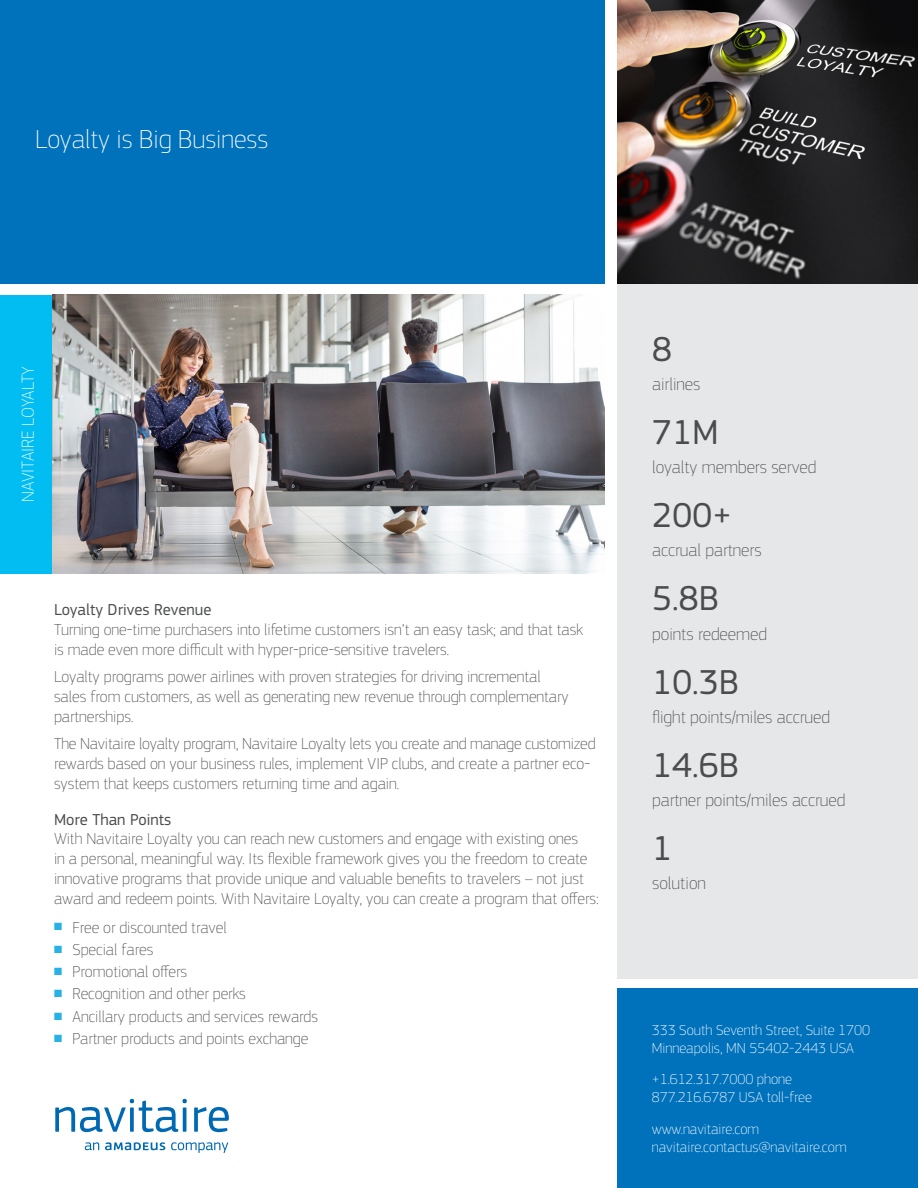
<style>
.page{position:relative;width:918px;height:1188px;background:#fff}
.page>*{position:absolute;margin:0;border:0;box-sizing:border-box;transform-origin:0 0}
.BodyCopy2{font:36px "Amadeus";color:#4b4c4d}
.t1{font:100 27px "Amadeus";color:#fff}
.BodyCopy2-2{font:100 18px "Amadeus";color:#4b4c4d}
.t2{font:100 18px "Amadeus";color:#fff}
.BodyCopy2-3{font:100 16.5px/19.8px "Amadeus";color:#4b4c4d}
.BodyCopy2-4{font:16.5px "Amadeus";color:#4b4c4d}
.BoldHead{font:16.5px "Amadeus";color:#4b4c4d}
.BodyCopy{font:100 15px "Amadeus";color:#fff}
.s1{color:#28b1e5}
</style>
<div class="page">
<div style="left:0;top:295px;width:54px;height:278px;background:#01bdf2"></div>
<img style="left:53px;top:295px;width:552px;height:278px">
<div style="left:0;top:0;width:605px;height:284px;background:#0072bc"></div>
<div style="left:618px;top:0;width:300px;height:978px;background:#e6e7e9"></div>
<div style="left:618px;top:988px;width:300px;height:200px;background:#0072bc"></div>
<svg style="left:55px;top:1099px;width:132px;height:33px"></svg>
<svg style="left:194px;top:1107px;width:35px;height:25px"></svg>
<svg style="left:85px;top:1142px;width:143px;height:11px"></svg>
<img style="left:618px;top:0;width:300px;height:283px">
<p class="t1" style="left:35px;top:124px;width:235px">Loyalty is Big Business</p>
<p class="t2" style="left:17px;top:502px;width:137px;rotate:-90deg">NAVITAIRE LOYALTY</p>
<p class="BodyCopy2-4" style="left:54px;top:600px;width:159px">Loyalty Drives Revenue</p>
<p class="BodyCopy2-3" style="left:54px;top:619px;width:530px">Turning one-time purchasers into lifetime customers isn’t an easy task; and that task is made even more difficult with hyper-price-sensitive travelers.</p>
<p class="BodyCopy2-3" style="left:54px;top:666px;width:516px">Loyalty programs power airlines with proven strategies for driving incremental sales from customers, as well as generating new revenue through complementary partnerships.</p>
<p class="BodyCopy2-3" style="left:54px;top:733px;width:543px">The Navitaire loyalty program, Navitaire Loyalty lets you create and manage customized rewards based on your business rules, implement VIP clubs, and create a partner eco&shy;system that keeps customers returning time and again.</p>
<p class="BoldHead" style="left:54px;top:809px;width:119px">More Than Points</p>
<p class="BodyCopy2-3" style="left:54px;top:829px;width:546px">With Navitaire Loyalty you can reach new customers and engage with existing ones<br>in a personal, meaningful way. Its flexible framework gives you the freedom to create innovative programs that provide unique and valuable benefits to travelers – not just award and redeem points. With Navitaire Loyalty, you can create a program that offers:</p>
<p class="BodyCopy2-3" style="left:54px;top:917px;width:174px"><span class="s1">■</span> Free or discounted travel</p>
<p class="BodyCopy2-3" style="left:54px;top:939px;width:101px"><span class="s1">■</span> Special fares</p>
<p class="BodyCopy2-3" style="left:54px;top:962px;width:135px"><span class="s1">■</span> Promotional offers</p>
<p class="BodyCopy2-3" style="left:54px;top:984px;width:193px"><span class="s1">■</span> Recognition and other perks</p>
<p class="BodyCopy2-3" style="left:54px;top:1006px;width:266px"><span class="s1">■</span> Ancillary products and services rewards</p>
<p class="BodyCopy2-3" style="left:54px;top:1029px;width:256px"><span class="s1">■</span> Partner products and points exchange</p>
<p class="BodyCopy2" style="left:652px;top:328px;width:22px">8</p>
<p class="BodyCopy2-2" style="left:652px;top:374px;width:50px">airlines</p>
<p class="BodyCopy2" style="left:652px;top:411px;width:68px">71M</p>
<p class="BodyCopy2-2" style="left:652px;top:457px;width:166px">loyalty members served</p>
<p class="BodyCopy2" style="left:652px;top:494px;width:82px">200+</p>
<p class="BodyCopy2-2" style="left:652px;top:540px;width:111px">accrual partners</p>
<p class="BodyCopy2" style="left:652px;top:578px;width:68px">5.8B</p>
<p class="BodyCopy2-2" style="left:652px;top:623px;width:116px">points redeemed</p>
<p class="BodyCopy2" style="left:652px;top:661px;width:88px">10.3B</p>
<p class="BodyCopy2-2" style="left:652px;top:706px;width:180px">flight points/miles accrued</p>
<p class="BodyCopy2" style="left:652px;top:744px;width:88px">14.6B</p>
<p class="BodyCopy2-2" style="left:652px;top:789px;width:195px">partner points/miles accrued</p>
<p class="BodyCopy2" style="left:652px;top:827px;width:22px">1</p>
<p class="BodyCopy2-2" style="left:652px;top:873px;width:55px">solution</p>
<p class="BodyCopy" style="left:652px;top:1021px;width:220px">333 South Seventh Street, Suite 1700</p>
<p class="BodyCopy" style="left:652px;top:1039px;width:204px">Minneapolis, MN 55402-2443 USA</p>
<p class="BodyCopy" style="left:652px;top:1071px;width:142px">+1.612.317.7000 phone</p>
<p class="BodyCopy" style="left:652px;top:1089px;width:162px">877.216.6787 USA toll-free</p>
<p class="BodyCopy" style="left:652px;top:1120px;width:109px">www.navitaire.com</p>
<p class="BodyCopy" style="left:652px;top:1138px;width:196px">navitaire.contactus@navitaire.com</p>
</div>
